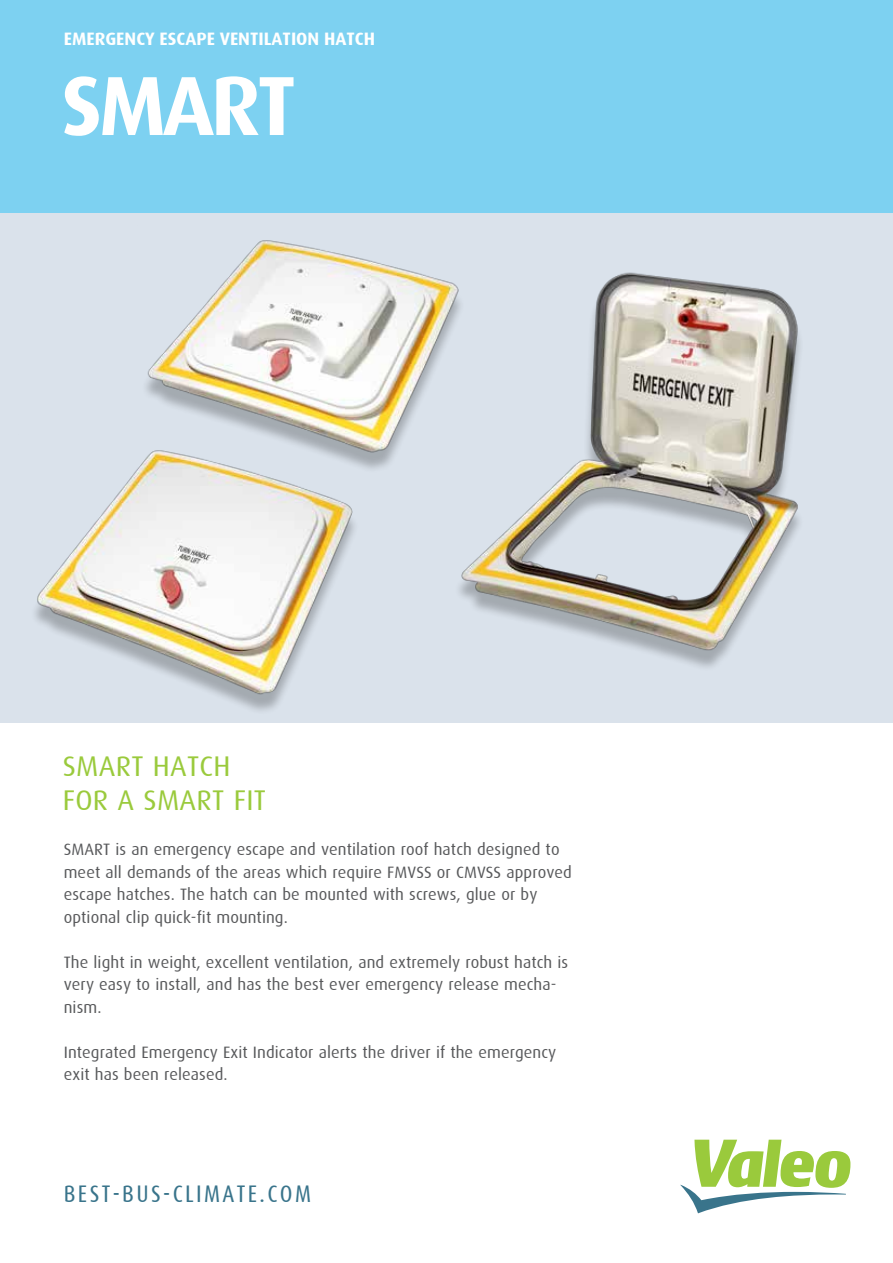
<style>
.page{position:relative;width:893px;height:1263px;background:#fff}
.page>*{position:absolute;margin:0;border:0;box-sizing:border-box;transform-origin:0 0}
.t1{font:700 84px "Dax";letter-spacing:-.04em;color:#fff}
.t2{font:28.5px/34.5px "Dax";letter-spacing:.01em;color:#9aca3c}
.t3{font:24px "Dax Condensed";letter-spacing:.1em;color:#39748b}
.t4{font:700 18px "Dax";color:#fff}
.t5{font:16.5px/22.5px "Dax";letter-spacing:.005em;color:#58595b}
</style>
<div class="page">
<div style="left:0;top:0;width:893px;height:723px;background:#dae2eb"></div>
<svg style="left:680px;top:1140px;width:170px;height:73px"></svg>
<div style="left:0;top:0;width:893px;height:213px;background:#7dd1f1"></div>
<img style="left:35px;top:468px;width:320px;height:236px">
<div style="left:141px;top:247px;width:324px;height:227px;background:#000;opacity:.25"></div>
<img style="left:138px;top:240px;width:327px;height:228px">
<img style="left:446px;top:263px;width:352px;height:399px">
<p class="t4" style="left:64px;top:29px;width:313px">EMERGENCY ESCAPE VENTILATION HATCH</p>
<h1 class="t1" style="left:62px;top:59px;width:236px">SMART</h1>
<h2 class="t2" style="left:63px;top:749px;width:205px">SMART HATCH<br>FOR A SMART FIT</h2>
<p class="t5" style="left:64px;top:838px;width:510px">SMART is an emergency escape and ventilation roof hatch designed to meet all demands of the areas which require FMVSS or CMVSS approved escape hatches. The hatch can be mounted with screws, glue or by optional clip quick-fit mounting.</p>
<p class="t5" style="left:64px;top:951px;width:506px">The light in weight, excellent ventilation, and extremely robust hatch is very easy to install, and has the best ever emergency release mecha&shy;nism.</p>
<p class="t5" style="left:64px;top:1041px;width:494px">Integrated Emergency Exit Indicator alerts the driver if the emergency exit has been released.</p>
<h3 class="t3" style="left:64px;top:1180px;width:249px">BEST-BUS-CLIMATE.COM</h3>
</div>
